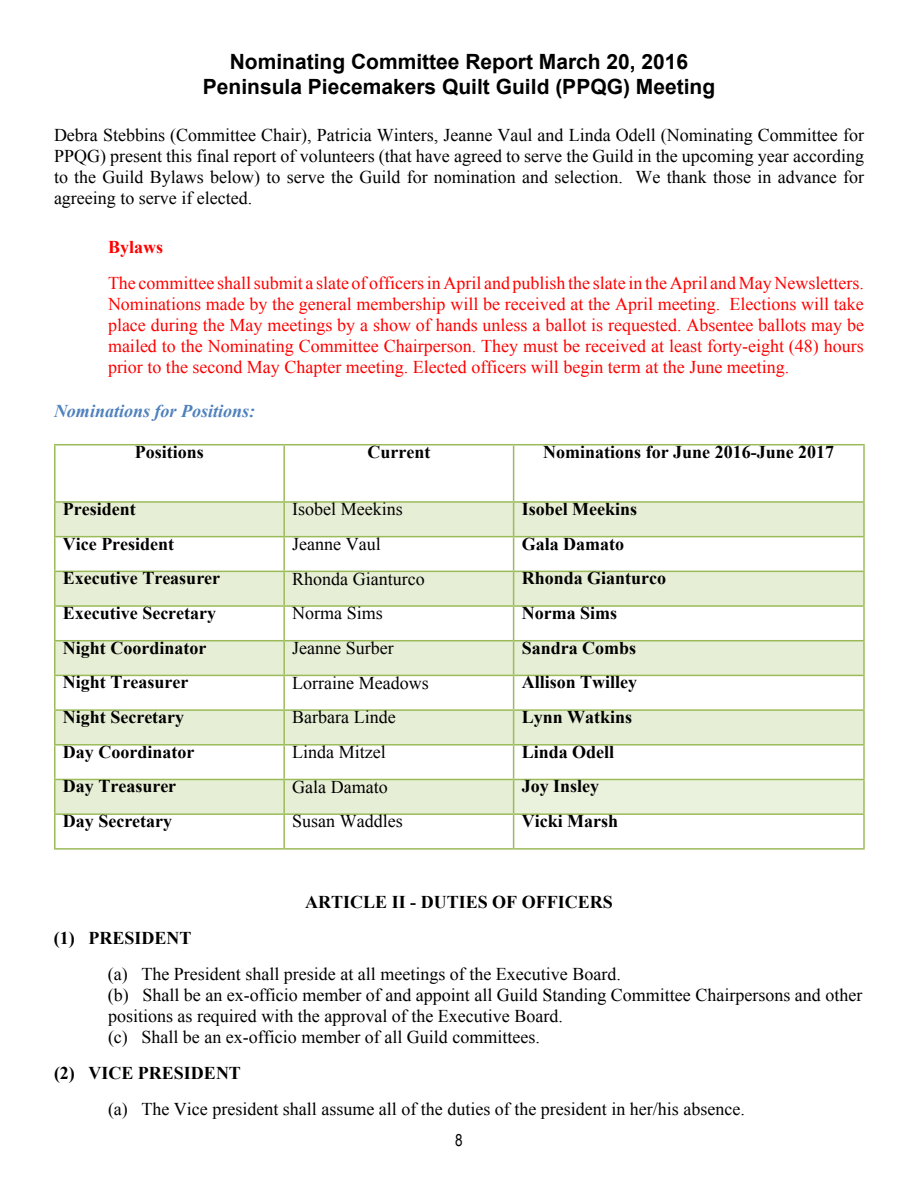
<style>
.page{position:relative;width:918px;height:1188px;background:#fff}
.page>*{position:absolute;margin:0;border:0;box-sizing:border-box;transform-origin:0 0}
.t1{font:700 21px/25.2px "Arial";color:#000;text-align:center}
.t2{font:18px/21px "Times New Roman";color:#000;text-align:justify}
.t3{font:18px/21px "Times New Roman";color:#f00;text-align:justify}
.t4{font:700 18px "Times New Roman";color:#000}
.t5{font:italic 700 18px "Times New Roman";color:#4f81bd}
.t6{font:700 18px "Times New Roman";color:#f00}
.t7{font:16.5px "Arial Narrow";color:#000}
</style>
<div class="page">
<svg style="left:56px;top:503px;width:807px;height:310px;fill:#e6eed5"></svg>
<svg style="left:514px;top:537px;width:349px;height:242px"></svg>
<div style="left:514px;top:779px;width:350px;height:35px;background:#eaf1dd"></div>
<hr style="left:54px;top:444px;width:230px;height:1px;background:#9bbb59">
<hr style="left:284px;top:444px;width:230px;height:1px;background:#9bbb59">
<hr style="left:514px;top:444px;width:351px;height:1px;background:#9bbb59">
<hr style="left:54px;top:501px;width:230px;height:2px;background:#9bbb59">
<hr style="left:284px;top:501px;width:230px;height:2px;background:#9bbb59">
<hr style="left:514px;top:501px;width:351px;height:2px;background:#9bbb59">
<hr style="left:54px;top:536px;width:230px;height:1px;background:#9bbb59">
<hr style="left:284px;top:536px;width:230px;height:1px;background:#9bbb59">
<hr style="left:514px;top:536px;width:351px;height:1px;background:#9bbb59">
<hr style="left:54px;top:571px;width:230px;height:1px;background:#9bbb59">
<hr style="left:284px;top:571px;width:230px;height:1px;background:#9bbb59">
<hr style="left:514px;top:571px;width:351px;height:1px;background:#9bbb59">
<hr style="left:54px;top:605px;width:230px;height:2px;background:#9bbb59">
<hr style="left:284px;top:605px;width:230px;height:2px;background:#9bbb59">
<hr style="left:514px;top:605px;width:351px;height:2px;background:#9bbb59">
<hr style="left:54px;top:640px;width:230px;height:1px;background:#9bbb59">
<hr style="left:284px;top:640px;width:230px;height:1px;background:#9bbb59">
<hr style="left:514px;top:640px;width:351px;height:1px;background:#9bbb59">
<hr style="left:54px;top:675px;width:230px;height:1px;background:#9bbb59">
<hr style="left:284px;top:675px;width:230px;height:1px;background:#9bbb59">
<hr style="left:514px;top:675px;width:351px;height:1px;background:#9bbb59">
<hr style="left:54px;top:709px;width:230px;height:2px;background:#9bbb59">
<hr style="left:284px;top:709px;width:230px;height:2px;background:#9bbb59">
<hr style="left:514px;top:709px;width:351px;height:2px;background:#9bbb59">
<hr style="left:54px;top:744px;width:230px;height:2px;background:#9bbb59">
<hr style="left:284px;top:744px;width:230px;height:2px;background:#9bbb59">
<hr style="left:514px;top:744px;width:351px;height:2px;background:#9bbb59">
<hr style="left:54px;top:779px;width:230px;height:1px;background:#9bbb59">
<hr style="left:284px;top:779px;width:230px;height:1px;background:#9bbb59">
<hr style="left:514px;top:779px;width:351px;height:1px;background:#9bbb59">
<hr style="left:54px;top:813px;width:230px;height:2px;background:#9bbb59">
<hr style="left:284px;top:813px;width:230px;height:2px;background:#9bbb59">
<hr style="left:514px;top:813px;width:351px;height:2px;background:#9bbb59">
<hr style="left:54px;top:848px;width:230px;height:2px;background:#9bbb59">
<hr style="left:284px;top:848px;width:230px;height:2px;background:#9bbb59">
<hr style="left:514px;top:848px;width:351px;height:2px;background:#9bbb59">
<hr style="left:54px;top:445px;width:2px;height:56px;background:#9bbb59">
<hr style="left:54px;top:503px;width:2px;height:33px;background:#9bbb59">
<hr style="left:54px;top:537px;width:2px;height:34px;background:#9bbb59">
<hr style="left:54px;top:572px;width:2px;height:33px;background:#9bbb59">
<hr style="left:54px;top:607px;width:2px;height:33px;background:#9bbb59">
<hr style="left:54px;top:641px;width:2px;height:34px;background:#9bbb59">
<hr style="left:54px;top:676px;width:2px;height:33px;background:#9bbb59">
<hr style="left:54px;top:711px;width:2px;height:33px;background:#9bbb59">
<hr style="left:54px;top:746px;width:2px;height:33px;background:#9bbb59">
<hr style="left:54px;top:780px;width:2px;height:33px;background:#9bbb59">
<hr style="left:54px;top:815px;width:2px;height:33px;background:#9bbb59">
<hr style="left:283px;top:445px;width:2px;height:56px;background:#9bbb59">
<hr style="left:513px;top:445px;width:1px;height:56px;background:#9bbb59">
<hr style="left:863px;top:445px;width:2px;height:56px;background:#9bbb59">
<hr style="left:283px;top:503px;width:2px;height:33px;background:#9bbb59">
<hr style="left:513px;top:503px;width:1px;height:33px;background:#9bbb59">
<hr style="left:863px;top:503px;width:2px;height:33px;background:#9bbb59">
<hr style="left:283px;top:537px;width:2px;height:34px;background:#9bbb59">
<hr style="left:513px;top:537px;width:1px;height:34px;background:#9bbb59">
<hr style="left:863px;top:537px;width:2px;height:34px;background:#9bbb59">
<hr style="left:283px;top:572px;width:2px;height:33px;background:#9bbb59">
<hr style="left:513px;top:572px;width:1px;height:33px;background:#9bbb59">
<hr style="left:863px;top:572px;width:2px;height:33px;background:#9bbb59">
<hr style="left:283px;top:607px;width:2px;height:33px;background:#9bbb59">
<hr style="left:513px;top:607px;width:1px;height:33px;background:#9bbb59">
<hr style="left:863px;top:607px;width:2px;height:33px;background:#9bbb59">
<hr style="left:283px;top:641px;width:2px;height:34px;background:#9bbb59">
<hr style="left:513px;top:641px;width:1px;height:34px;background:#9bbb59">
<hr style="left:863px;top:641px;width:2px;height:34px;background:#9bbb59">
<hr style="left:283px;top:676px;width:2px;height:33px;background:#9bbb59">
<hr style="left:513px;top:676px;width:1px;height:33px;background:#9bbb59">
<hr style="left:863px;top:676px;width:2px;height:33px;background:#9bbb59">
<hr style="left:283px;top:711px;width:2px;height:33px;background:#9bbb59">
<hr style="left:513px;top:711px;width:1px;height:33px;background:#9bbb59">
<hr style="left:863px;top:711px;width:2px;height:33px;background:#9bbb59">
<hr style="left:283px;top:746px;width:2px;height:33px;background:#9bbb59">
<hr style="left:513px;top:746px;width:1px;height:33px;background:#9bbb59">
<hr style="left:863px;top:746px;width:2px;height:33px;background:#9bbb59">
<hr style="left:283px;top:780px;width:2px;height:33px;background:#9bbb59">
<hr style="left:513px;top:780px;width:1px;height:33px;background:#9bbb59">
<hr style="left:863px;top:780px;width:2px;height:33px;background:#9bbb59">
<hr style="left:283px;top:815px;width:2px;height:33px;background:#9bbb59">
<hr style="left:513px;top:815px;width:1px;height:33px;background:#9bbb59">
<hr style="left:863px;top:815px;width:2px;height:33px;background:#9bbb59">
<p class="t1" style="left:203px;top:50px;width:514px">Nominating Committee Report March 20, 2016<br>Peninsula Piecemakers Quilt Guild (PPQG) Meeting</p>
<p class="t2" style="left:54px;top:124px;width:812px">Debra Stebbins (Committee Chair), Patricia Winters, Jeanne Vaul and Linda Odell (Nominating Committee for PPQG) present this final report of volunteers (that have agreed to serve the Guild in the upcoming year according to the Guild Bylaws below) to serve the Guild for nomination and selection. We thank those in advance for agreeing to serve if elected.</p>
<p class="t6" style="left:108px;top:235px;width:57px">Bylaws</p>
<p class="t3" style="left:108px;top:273px;width:758px">The committee shall submit a slate of officers in April and publish the slate in the April and May Newsletters.<br>Nominations made by the general membership will be received at the April meeting. Elections will take place during the May meetings by a show of hands unless a ballot is requested. Absentee ballots may be mailed to the Nominating Committee Chairperson. They must be received at least forty-eight (48) hours prior to the second May Chapter meeting. Elected officers will begin term at the June meeting.</p>
<p class="t5" style="left:54px;top:398px;width:203px">Nominations for Positions:</p>
<p class="t4" style="left:135px;top:439px;width:71px">Positions</p>
<p class="t4" style="left:367px;top:439px;width:64px">Current</p>
<p class="t4" style="left:543px;top:439px;width:293px">Nominations for June 2016-June 2017</p>
<p class="t4" style="left:63px;top:496px;width:74px">President</p>
<p class="t2" style="left:292px;top:498px;width:112px">Isobel Meekins</p>
<p class="t4" style="left:522px;top:496px;width:117px">Isobel Meekins</p>
<p class="t4" style="left:63px;top:531px;width:113px">Vice President</p>
<p class="t2" style="left:292px;top:533px;width:90px">Jeanne Vaul</p>
<p class="t4" style="left:522px;top:531px;width:104px">Gala Damato</p>
<p class="t4" style="left:63px;top:566px;width:159px">Executive Treasurer</p>
<p class="t2" style="left:292px;top:568px;width:134px">Rhonda Gianturco</p>
<p class="t4" style="left:522px;top:566px;width:146px">Rhonda Gianturco</p>
<p class="t4" style="left:63px;top:601px;width:155px">Executive Secretary</p>
<p class="t2" style="left:292px;top:602px;width:92px">Norma Sims</p>
<p class="t4" style="left:522px;top:601px;width:97px">Norma Sims</p>
<p class="t4" style="left:63px;top:635px;width:145px">Night Coordinator</p>
<p class="t2" style="left:292px;top:637px;width:103px">Jeanne Surber</p>
<p class="t4" style="left:522px;top:635px;width:116px">Sandra Combs</p>
<p class="t4" style="left:63px;top:670px;width:127px">Night Treasurer</p>
<p class="t2" style="left:292px;top:672px;width:138px">Lorraine Meadows</p>
<p class="t4" style="left:522px;top:670px;width:117px">Allison Twilley</p>
<p class="t4" style="left:63px;top:705px;width:123px">Night Secretary</p>
<p class="t2" style="left:292px;top:707px;width:105px">Barbara Linde</p>
<p class="t4" style="left:522px;top:705px;width:112px">Lynn Watkins</p>
<p class="t4" style="left:63px;top:739px;width:133px">Day Coordinator</p>
<p class="t2" style="left:292px;top:741px;width:95px">Linda Mitzel</p>
<p class="t4" style="left:522px;top:739px;width:94px">Linda Odell</p>
<p class="t4" style="left:63px;top:774px;width:115px">Day Treasurer</p>
<p class="t2" style="left:292px;top:776px;width:97px">Gala Damato</p>
<p class="t4" style="left:522px;top:774px;width:79px">Joy Insley</p>
<p class="t4" style="left:63px;top:809px;width:111px">Day Secretary</p>
<p class="t2" style="left:292px;top:811px;width:112px">Susan Waddles</p>
<p class="t4" style="left:522px;top:809px;width:98px">Vicki Marsh</p>
<p class="t4" style="left:305px;top:890px;width:309px">ARTICLE II - DUTIES OF OFFICERS</p>
<p class="t4" style="left:54px;top:926px;width:139px">(1) PRESIDENT</p>
<p class="t2" style="left:108px;top:963px;width:756px;text-align:left">(a) The President shall preside at all meetings of the Executive Board.<br>(b) Shall be an ex-officio member of and appoint all Guild Standing Committee Chairpersons and other positions as required with the approval of the Executive Board.<br>(c) Shall be an ex-officio member of all Guild committees.</p>
<p class="t4" style="left:54px;top:1061px;width:189px">(2) VICE PRESIDENT</p>
<p class="t2" style="left:108px;top:1098px;width:638px">(a) The Vice president shall assume all of the duties of the president in her/his absence.</p>
<p class="t7" style="left:455px;top:1128px;width:9px">8</p>
</div>
